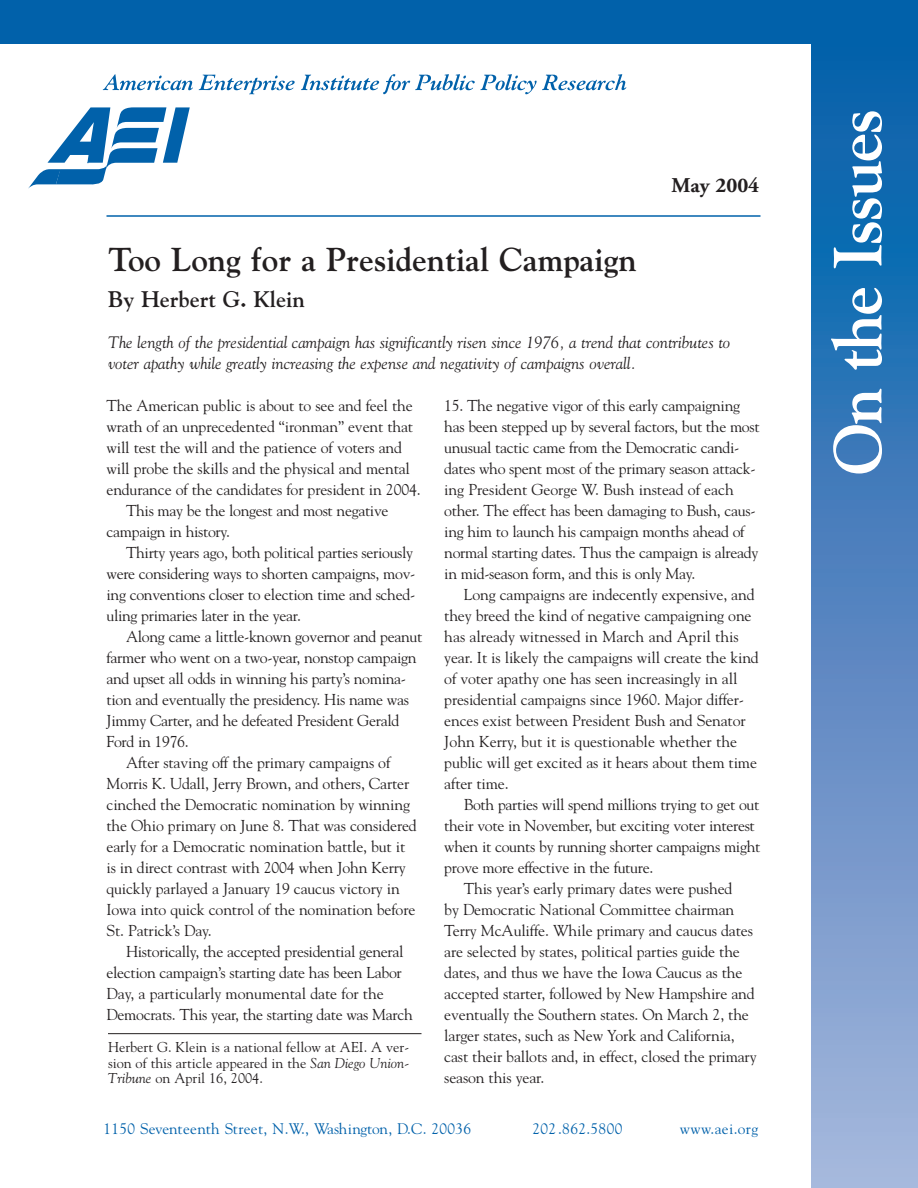
<style>
.page{position:relative;width:918px;height:1188px;background:#fff}
.page>*{position:absolute;margin:0;border:0;box-sizing:border-box;transform-origin:0 0}
.t1{font:700 67.5px "Goudy";letter-spacing:-.035em;color:#fff}
.t2{font:700 33px "Goudy";color:#231f20}
.t3{font:700 22.5px "Goudy";color:#231f20}
.t4{font:700 21px "Adobe Garamond";color:#231f20}
.t5{font:italic 16.5px/21px "Goudy";color:#231f20}
.t6{font:15.75px/21px "Goudy";letter-spacing:-.01em;color:#231f20}
.t7{font:15.3px "Goudy";letter-spacing:.025em;color:#0161aa}
.t8{font:14.25px/15.8px "Goudy";color:#231f20;text-align:justify}
.s1{font-style:italic}
</style>
<div class="page">
<svg style="left:812px;top:44px;width:106px;height:1144px"></svg>
<div style="left:0;top:0;width:918px;height:44px;background:#0161aa"></div>
<hr style="left:106px;top:215px;width:654px;height:2px;background:#0161aa">
<svg style="left:28px;top:107px;width:162px;height:82px"></svg>
<svg style="left:103px;top:74px;width:90px;height:16px"></svg>
<svg style="left:199px;top:75px;width:96px;height:19px"></svg>
<svg style="left:301px;top:74px;width:325px;height:20px"></svg>
<hr style="left:108px;top:1033px;width:314px;height:1px;background:#231f20">
<h3 class="t4" style="left:672px;top:177px;width:89px">May 2004</h3>
<h2 class="t2" style="left:108px;top:246px;width:530px">Too Long for a Presidential Campaign</h2>
<h3 class="t3" style="left:108px;top:290px;width:198px">By Herbert G. Klein</h3>
<p class="t5" style="left:108px;top:333px;width:624px">The length of the presidential campaign has significantly risen since 1976, a trend that contributes to voter apathy while greatly increasing the expense and negativity of campaigns overall.</p>
<p class="t6" style="left:444px;top:396px;width:317px">15. The negative vigor of this early campaigning has been stepped up by several factors, but the most unusual tactic came from the Democratic candi&shy;dates who spent most of the primary season attack&shy;ing President George W. Bush instead of each other. The effect has been damaging to Bush, caus&shy;ing him to launch his campaign months ahead of normal starting dates. Thus the campaign is already in mid-season form, and this is only May.</p>
<p class="t6" style="left:444px;top:585px;width:316px;text-indent:20px">Long campaigns are indecently expensive, and they breed the kind of negative campaigning one has already witnessed in March and April this year. It is likely the campaigns will create the kind of voter apathy one has seen increasingly in all presidential campaigns since 1960. Major differ&shy;ences exist between President Bush and Senator John Kerry, but it is questionable whether the public will get excited as it hears about them time after time.</p>
<p class="t6" style="left:464px;top:795px;width:297px">Both parties will spend millions trying to get out</p>
<p class="t6" style="left:444px;top:816px;width:312px">their vote in November, but exciting voter interest</p>
<p class="t6" style="left:444px;top:837px;width:318px">when it counts by running shorter campaigns might</p>
<p class="t6" style="left:444px;top:858px;width:211px">prove more effective in the future.</p>
<p class="t6" style="left:464px;top:879px;width:270px">This year’s early primary dates were pushed</p>
<p class="t6" style="left:444px;top:900px;width:292px">by Democratic National Committee chairman</p>
<p class="t6" style="left:444px;top:921px;width:310px">Terry McAuliffe. While primary and caucus dates</p>
<p class="t6" style="left:444px;top:942px;width:297px">are selected by states, political parties guide the</p>
<p class="t6" style="left:444px;top:963px;width:300px">dates, and thus we have the Iowa Caucus as the</p>
<p class="t6" style="left:444px;top:984px;width:312px">accepted starter, followed by New Hampshire and</p>
<p class="t6" style="left:444px;top:1005px;width:306px">eventually the Southern states. On March 2, the</p>
<p class="t6" style="left:444px;top:1026px;width:292px">larger states, such as New York and California,</p>
<p class="t6" style="left:444px;top:1047px;width:314px">cast their ballots and, in effect, closed the primary</p>
<p class="t6" style="left:444px;top:1068px;width:102px">season this year.</p>
<p class="t7" style="left:104px;top:1123px;width:369px">1150 Seventeenth Street, N.W., Washington, D.C. 20036</p>
<p class="t7" style="left:532px;top:1123px;width:91px">202.862.5800</p>
<p class="t7" style="left:680px;top:1123px;width:80px">www.aei.org</p>
<p class="t6" style="left:106px;top:396px;width:308px">The American public is about to see and feel the</p>
<p class="t6" style="left:106px;top:417px;width:308px">wrath of an unprecedented “ironman” event that</p>
<p class="t6" style="left:106px;top:438px;width:297px">will test the will and the patience of voters and</p>
<p class="t6" style="left:106px;top:459px;width:305px">will probe the skills and the physical and mental</p>
<p class="t6" style="left:106px;top:480px;width:316px">endurance of the candidates for president in 2004.</p>
<p class="t6" style="left:126px;top:501px;width:264px">This may be the longest and most negative</p>
<p class="t6" style="left:106px;top:522px;width:125px">campaign in history.</p>
<p class="t6" style="left:126px;top:543px;width:289px">Thirty years ago, both political parties seriously</p>
<p class="t6" style="left:106px;top:564px;width:310px">were considering ways to shorten campaigns, mov-</p>
<p class="t6" style="left:106px;top:585px;width:310px">ing conventions closer to election time and sched-</p>
<p class="t6" style="left:106px;top:606px;width:196px">uling primaries later in the year.</p>
<p class="t6" style="left:126px;top:627px;width:298px">Along came a little-known governor and peanut</p>
<p class="t6" style="left:106px;top:648px;width:312px">farmer who went on a two-year, nonstop campaign</p>
<p class="t6" style="left:106px;top:669px;width:301px">and upset all odds in winning his party’s nomina-</p>
<p class="t6" style="left:106px;top:690px;width:304px">tion and eventually the presidency. His name was</p>
<p class="t6" style="left:106px;top:711px;width:294px">Jimmy Carter, and he defeated President Gerald</p>
<p class="t6" style="left:106px;top:732px;width:84px">Ford in 1976.</p>
<p class="t6" style="left:126px;top:753px;width:266px">After staving off the primary campaigns of</p>
<p class="t6" style="left:106px;top:774px;width:304px">Morris K. Udall, Jerry Brown, and others, Carter</p>
<p class="t6" style="left:106px;top:795px;width:305px">cinched the Democratic nomination by winning</p>
<p class="t6" style="left:106px;top:816px;width:312px">the Ohio primary on June 8. That was considered</p>
<p class="t6" style="left:106px;top:837px;width:300px">early for a Democratic nomination battle, but it</p>
<p class="t6" style="left:106px;top:858px;width:301px">is in direct contrast with 2004 when John Kerry</p>
<p class="t6" style="left:106px;top:879px;width:295px">quickly parlayed a January 19 caucus victory in</p>
<p class="t6" style="left:106px;top:900px;width:310px">Iowa into quick control of the nomination before</p>
<p class="t6" style="left:106px;top:921px;width:107px">St. Patrick’s Day.</p>
<p class="t6" style="left:126px;top:942px;width:279px">Historically, the accepted presidential general</p>
<p class="t6" style="left:106px;top:963px;width:297px">election campaign’s starting date has been Labor</p>
<p class="t6" style="left:106px;top:984px;width:279px">Day, a particularly monumental date for the</p>
<p class="t6" style="left:106px;top:1005px;width:308px">Democrats. This year, the starting date was March</p>
<p class="t8" style="left:108px;top:1040px;width:303px">Herbert G. Klein is a national fellow at AEI. A ver&shy;sion of this article appeared in the <span class="s1">San Diego Union-Tribune</span> on April 16, 2004.</p>
<h1 class="t1" style="left:831px;top:475px;width:368px;rotate:-90deg">On the Issues</h1>
</div>
